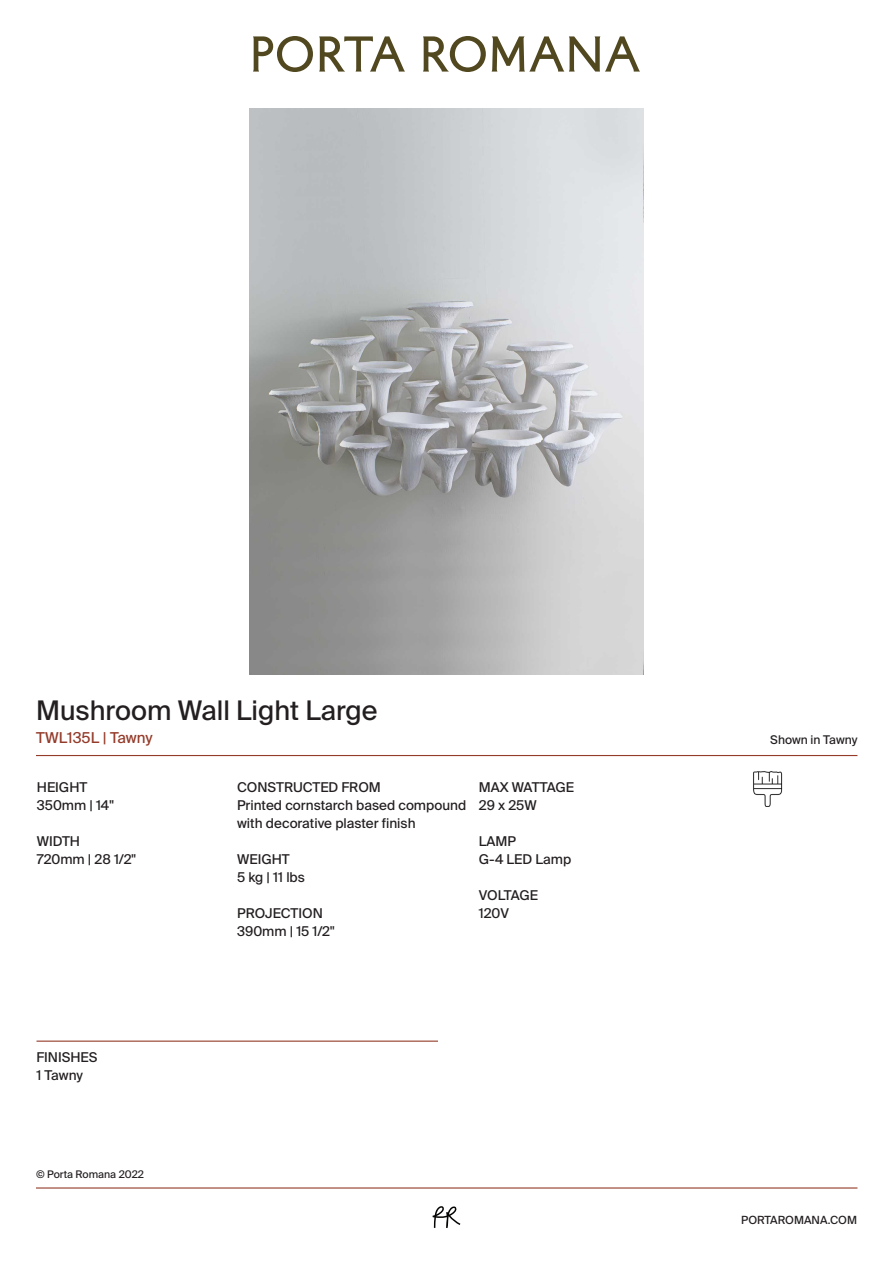
<style>
.page{position:relative;width:893px;height:1263px;background:#fff}
.page>*{position:absolute;margin:0;border:0;box-sizing:border-box;transform-origin:0 0}
.t1{font:27px "Suisse Intl";color:#231f20}
.t2{font:15px "Suisse Intl";color:#943b2a}
.t3{font:13.5px/18px "Suisse Intl";color:#231f20}
.t4{font:12px "Suisse Intl";color:#231f20}
.t5{font:11.25px "Suisse Intl";color:#231f20}
.t6{font:10.5px "Suisse Intl";color:#231f20}
</style>
<div class="page">
<hr style="left:36px;top:755px;width:821px;height:1px;background:#943b2a">
<img style="left:250px;top:108px;width:393px;height:566px">
<svg style="left:253px;top:36px;width:60px;height:36px"></svg>
<svg style="left:319px;top:36px;width:86px;height:36px"></svg>
<svg style="left:423px;top:36px;width:63px;height:36px"></svg>
<svg style="left:492px;top:36px;width:148px;height:36px"></svg>
<hr style="left:36px;top:1040px;width:402px;height:2px;background:#943b2a">
<svg style="left:433px;top:1206px;width:27px;height:22px"></svg>
<hr style="left:36px;top:1187px;width:821px;height:1px;background:#943b2a">
<img style="left:753px;top:772px;width:30px;height:35px">
<h1 class="t1" style="left:36px;top:695px;width:343px">Mushroom Wall Light Large</h1>
<p class="t2" style="left:36px;top:729px;width:118px">TWL135L | Tawny</p>
<p class="t4" style="left:770px;top:733px;width:89px">Shown in Tawny</p>
<p class="t3" style="left:37px;top:778px;width:78px">HEIGHT<br>350mm | 14"</p>
<p class="t3" style="left:37px;top:832px;width:101px">WIDTH<br>720mm | 28 1/2"</p>
<p class="t3" style="left:36px;top:1048px;width:63px">FINISHES<br>1 Tawny</p>
<p class="t6" style="left:36px;top:1168px;width:109px">© Porta Romana 2022</p>
<p class="t3" style="left:237px;top:778px;width:231px">CONSTRUCTED FROM<br>Printed cornstarch based compound with decorative plaster finish</p>
<p class="t3" style="left:237px;top:850px;width:69px">WEIGHT<br>5 kg | 11 lbs</p>
<p class="t3" style="left:237px;top:904px;width:99px">PROJECTION<br>390mm | 15 1/2"</p>
<p class="t3" style="left:479px;top:778px;width:97px">MAX WATTAGE<br>29 x 25W</p>
<p class="t3" style="left:479px;top:832px;width:94px">LAMP<br>G-4 LED Lamp</p>
<p class="t3" style="left:479px;top:886px;width:61px">VOLTAGE<br>120V</p>
<p class="t5" style="left:741px;top:1213px;width:117px">PORTAROMANA.COM</p>
</div>
